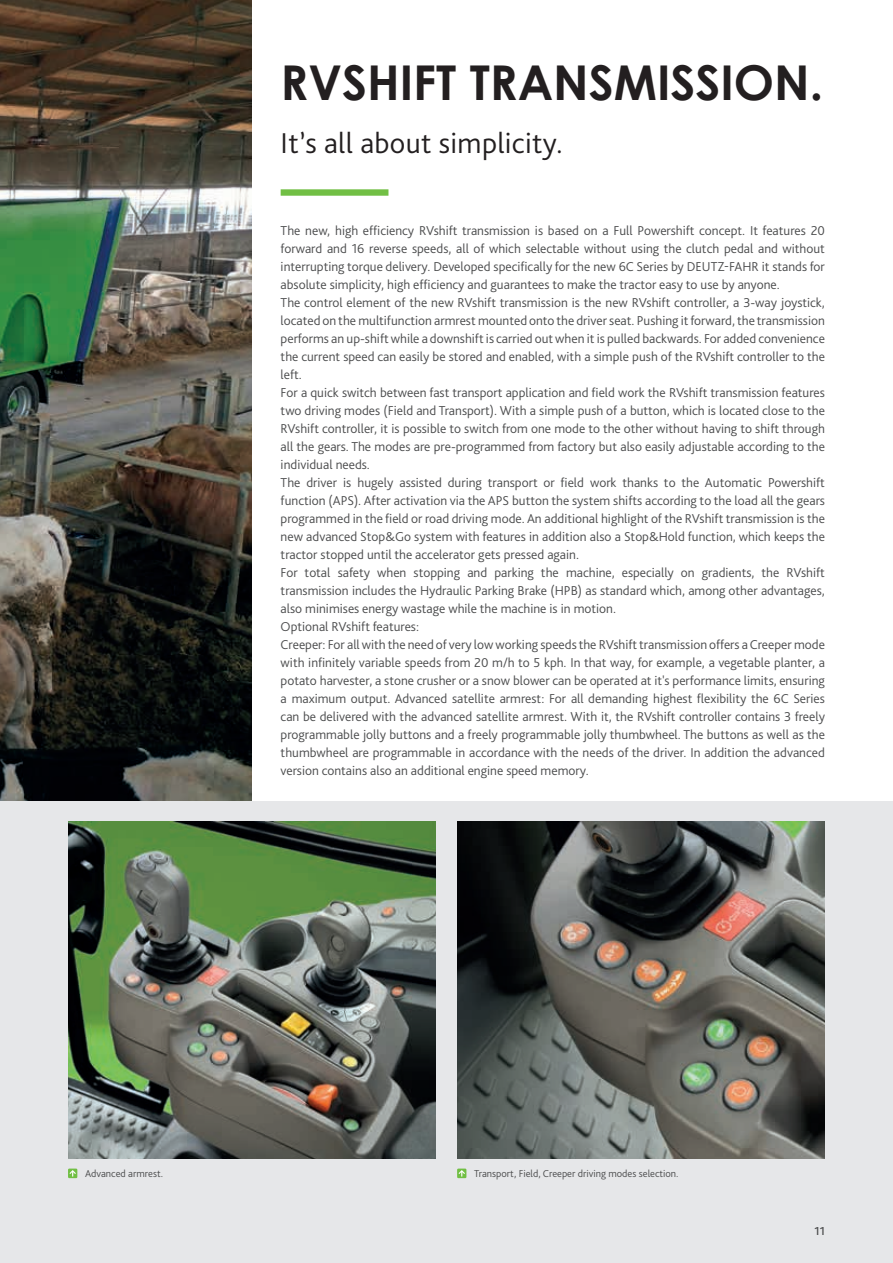
<style>
.page{position:relative;width:893px;height:1263px;background:#fff}
.page>*{position:absolute;margin:0;border:0;box-sizing:border-box;transform-origin:0 0}
.t1{font:700 48px "Century Gothic";color:#231f20}
.t2{font:300 30px "Bliss Pro";letter-spacing:.01em;color:#231f20}
.t3{font:300 13.5px/18px "Bliss Pro";color:#4b4c4d}
.t4{font:500 12px "Bliss Pro";color:#4b4c4d}
.t5{font:300 10.5px "Bliss Pro";color:#4b4c4d}
</style>
<div class="page">
<img style="left:0;top:0;width:252px;height:802px">
<div style="left:0;top:802px;width:893px;height:461px;background:#e6e7e9"></div>
<img style="left:457px;top:822px;width:368px;height:337px">
<img style="left:68px;top:822px;width:368px;height:337px">
<div style="left:281px;top:189px;width:107px;height:7px;background:#71bf44"></div>
<svg style="left:457px;top:1168px;width:9px;height:10px"></svg>
<svg style="left:459px;top:1170px;width:6px;height:6px"></svg>
<svg style="left:68px;top:1168px;width:9px;height:10px"></svg>
<svg style="left:70px;top:1170px;width:6px;height:6px"></svg>
<h1 class="t1" style="left:281px;top:52px;width:544px">RVSHIFT TRANSMISSION.</h1>
<h2 class="t2" style="left:281px;top:125px;width:284px">It’s all about simplicity.</h2>
<p class="t3" style="left:281px;top:222px;width:546px">The new, high efficiency RVshift transmission is based on a Full Powershift concept. It features 20 forward and 16 reverse speeds, all of which selectable without using the clutch pedal and without interrupting torque delivery. Developed specifically for the new 6C Series by DEUTZ-FAHR it stands for absolute simplicity, high efficiency and guarantees to make the tractor easy to use by anyone.<br>The control element of the new RVshift transmission is the new RVshift controller, a 3-way joystick, located on the multifunction armrest mounted onto the driver seat. Pushing it forward, the transmission performs an up-shift while a downshift is carried out when it is pulled backwards. For added convenience the current speed can easily be stored and enabled, with a simple push of the RVshift controller to the left.<br>For a quick switch between fast transport application and field work the RVshift transmission features two driving modes (Field and Transport). With a simple push of a button, which is located close to the RVshift controller, it is possible to switch from one mode to the other without having to shift through all the gears. The modes are pre-programmed from factory but also easily adjustable according to the individual needs.<br>The driver is hugely assisted during transport or field work thanks to the Automatic Powershift function (APS). After activation via the APS button the system shifts according to the load all the gears programmed in the field or road driving mode. An additional highlight of the RVshift transmission is the new advanced Stop&amp;Go system with features in addition also a Stop&amp;Hold function, which keeps the tractor stopped until the accelerator gets pressed again.<br>For total safety when stopping and parking the machine, especially on gradients, the RVshift transmission includes the Hydraulic Parking Brake (HPB) as standard which, among other advantages, also minimises energy wastage while the machine is in motion.<br>Optional RVshift features:<br>Creeper: For all with the need of very low working speeds the RVshift transmission offers a Creeper mode with infinitely variable speeds from 20 m/h to 5 kph. In that way, for example, a vegetable planter, a potato harvester, a stone crusher or a snow blower can be operated at it's performance limits, ensuring a maximum output. Advanced satellite armrest: For all demanding highest flexibility the 6C Series can be delivered with the advanced satellite armrest. With it, the RVshift controller contains 3 freely programmable jolly buttons and a freely programmable jolly thumbwheel. The buttons as well as the thumbwheel are programmable in accordance with the needs of the driver. In addition the advanced version contains also an additional engine speed memory.</p>
<p class="t5" style="left:85px;top:1167px;width:79px">Advanced armrest.</p>
<p class="t5" style="left:474px;top:1167px;width:206px">Transport, Field, Creeper driving modes selection.</p>
<p class="t4" style="left:814px;top:1223px;width:12px">11</p>
</div>
